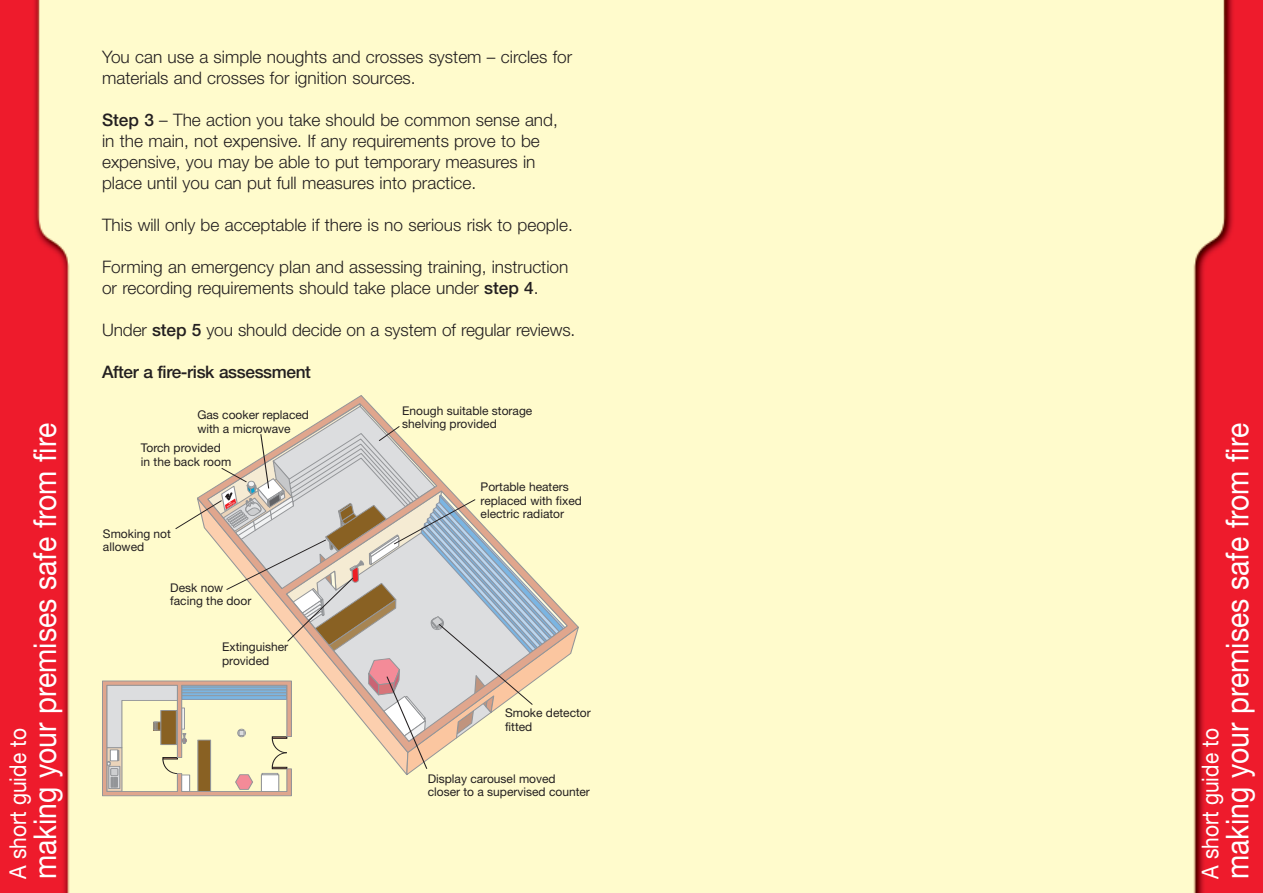
<style>
.page{position:relative;width:1263px;height:893px;background:#fff}
.page>*{position:absolute;margin:0;border:0;box-sizing:border-box;transform-origin:0 0}
.t1{font:31.5px "Helvetica Neue";color:#fff;scale:.9 1}
.t2{font:23.25px "Helvetica Neue";color:#fff;scale:.9 1}
.t3{font:300 17.25px/21px "Helvetica Neue";color:#231f20}
.t4{font:500 17.25px "Helvetica Neue";letter-spacing:-.02em;color:#231f20}
.t5{font:12px/13.5px "Helvetica Neue";color:#231f20}
.s1{font-weight:500}
</style>
<div class="page">
<img style="left:0;top:0;width:1263px;height:893px">
<div style="left:196px;top:395px;width:383px;height:8px;background:#fffbcc"></div>
<svg style="left:102px;top:403px;width:477px;height:393px;background:#e8e1c4"></svg>
<h1 class="t1" style="left:34px;top:879px;width:508px;rotate:-90deg">making your premises safe from fire</h1>
<h2 class="t2" style="left:10px;top:879px;width:169px;rotate:-90deg">A short guide to</h2>
<p class="t3" style="left:102px;top:48px;width:472px">You can use a simple noughts and crosses system – circles for materials and crosses for ignition sources.</p>
<p class="t3" style="left:102px;top:111px;width:457px"><span class="s1">Step 3</span> – The action you take should be common sense and, in the main, not expensive. If any requirements prove to be expensive, you may be able to put temporary measures in place until you can put full measures into practice.</p>
<p class="t3" style="left:102px;top:216px;width:472px">This will only be acceptable if there is no serious risk to people.</p>
<p class="t3" style="left:102px;top:258px;width:468px">Forming an emergency plan and assessing training, instruction or recording requirements should take place under <span class="s1">step 4</span>.</p>
<p class="t3" style="left:102px;top:321px;width:475px">Under <span class="s1">step 5</span> you should decide on a system of regular reviews.</p>
<p class="t4" style="left:102px;top:366px;width:210px">After a fire-risk assessment</p>
<p class="t5" style="left:197px;top:409px;width:113px">Gas cooker replaced with a microwave</p>
<p class="t5" style="left:141px;top:442px;width:92px">Torch provided in the back room</p>
<p class="t5" style="left:103px;top:528px;width:70px">Smoking not allowed</p>
<p class="t5" style="left:170px;top:582px;width:83px">Desk now facing the door</p>
<p class="t5" style="left:222px;top:642px;width:68px">Extinguisher provided</p>
<p class="t5" style="left:402px;top:405px;width:132px">Enough suitable storage shelving provided</p>
<p class="t5" style="left:481px;top:481px;width:90px">Portable heaters</p>
<p class="t5" style="left:484px;top:495px;width:99px">eplaced with fixed</p>
<p class="t5" style="left:481px;top:508px;width:85px">electric radiator</p>
<p class="t5" style="left:505px;top:707px;width:87px">Smoke detector fitted</p>
<p class="t5" style="left:428px;top:773px;width:164px">Display carousel moved closer to a supervised counter</p>
<h1 class="t1" style="left:1226px;top:879px;width:508px;rotate:-90deg">making your premises safe from fire</h1>
<h2 class="t2" style="left:1202px;top:879px;width:169px;rotate:-90deg">A short guide to</h2>
</div>
